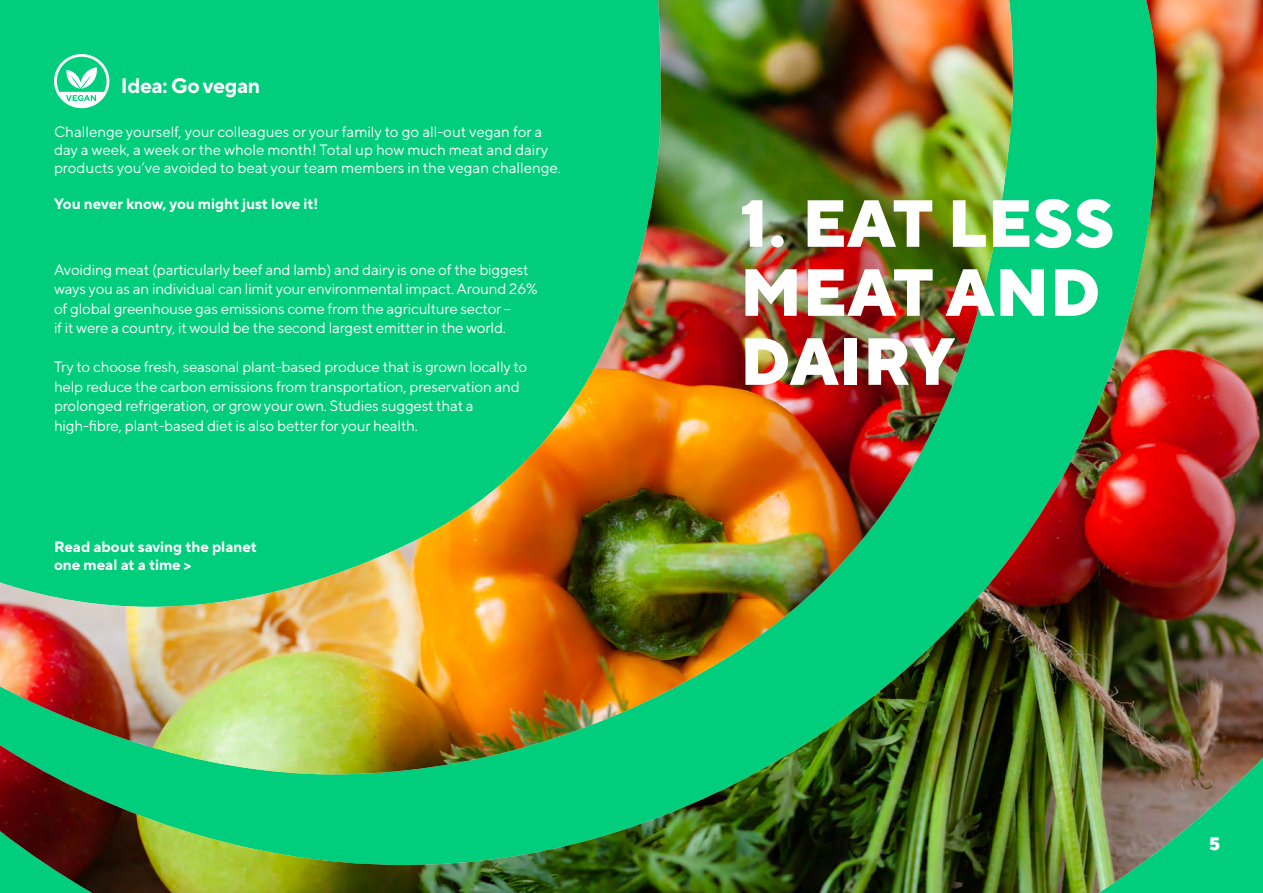
<style>
.page{position:relative;width:1263px;height:893px;background:#fff}
.page>*{position:absolute;margin:0;border:0;box-sizing:border-box;transform-origin:0 0}
.t1{font:800 66.45px/69px "TT Norms Pro";letter-spacing:.01em;color:#fff}
.t2{font:700 21px "TT Norms Pro";letter-spacing:-.02em;color:#fff}
.t3{font:800 18px "TT Norms Pro";color:#fff}
.t4{font:15px/19.5px "TT Norms Pro";letter-spacing:-.01em;color:#fff}
.t5{font:700 15px/18px "TT Norms Pro";color:#fff}
</style>
<div class="page">
<img style="left:0;top:0;width:1263px;height:893px">
<svg style="left:54px;top:54px;width:55px;height:54px"></svg>
<h2 class="t2" style="left:121px;top:70px;width:141px">Idea: Go vegan</h2>
<p class="t4" style="left:54px;top:121px;width:508px;line-height:18px">Challenge yourself, your colleagues or your family to go all-out vegan for a day a week, a week or the whole month! Total up how much meat and dairy products you’ve avoided to beat your team members in the vegan challenge.</p>
<p class="t5" style="left:54px;top:193px;width:266px">You never know, you might just love it!</p>
<p class="t4" style="left:54px;top:259px;width:485px">Avoiding meat (particularly beef and lamb) and dairy is one of the biggest ways you as an individual can limit your environmental impact. Around 26% of global greenhouse gas emissions come from the agriculture sector –<br>if it were a country, it would be the second largest emitter in the world.</p>
<p class="t4" style="left:54px;top:356px;width:475px">Try to choose fresh, seasonal plant-based produce that is grown locally to help reduce the carbon emissions from transportation, preservation and prolonged refrigeration, or grow your own. Studies suggest that a high-fibre, plant-based diet is also better for your health.</p>
<p class="t5" style="left:54px;top:536px;width:204px">Read about saving the planet one meal at a time &gt;</p>
<h1 class="t1" style="left:740px;top:184px;width:376px">1. EAT LESS<br>MEAT AND<br>DAIRY</h1>
<p class="t3" style="left:1209px;top:830px;width:13px">5</p>
</div>
